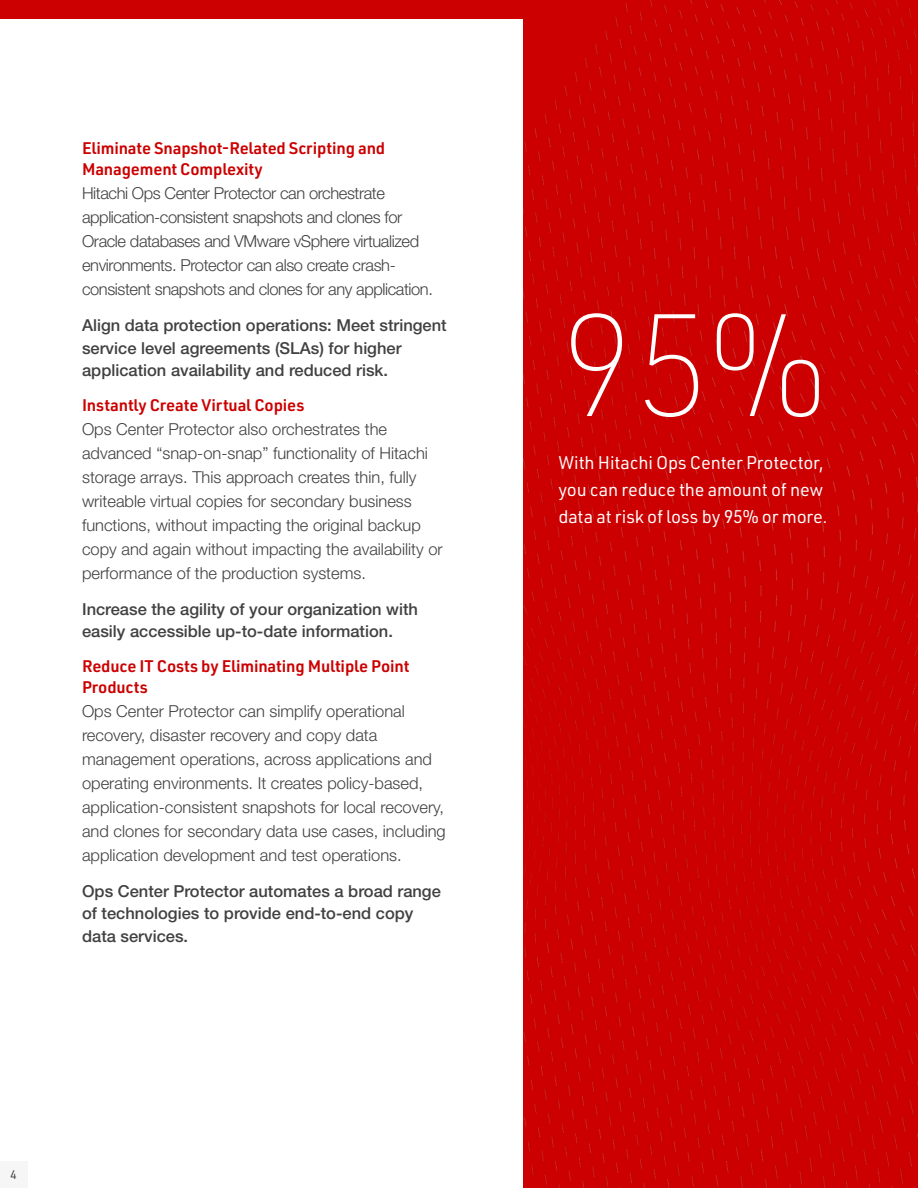
<style>
.page{position:relative;width:918px;height:1188px;background:#fff}
.page>*{position:absolute;margin:0;border:0;box-sizing:border-box;transform-origin:0 0}
.Sidebar_large_number{font:100 142.5px "URWDIN";color:#fff}
.Pull_quote{font:18px/27px "URWDIN";letter-spacing:-.01em;color:#fff}
.Body_copy{font:300 16.5px/24px "Helvetica Neue LT Std";color:#414141}
.Benefit{font:500 16.5px/22.5px "Helvetica Neue LT Std";color:#414141}
.Body_copy-2{font:300 16.5px/24px "Helvetica Neue LT Std";letter-spacing:-.025em;color:#414141}
.Features_subhead{font:600 16.5px/21px "URWDIN";letter-spacing:-.01em;color:#c00}
.t1{font:12.15px "URWDIN";color:#414141}
</style>
<div class="page">
<div style="left:0;top:0;width:918px;height:18px;background:#c00"></div>
<div style="left:523px;top:0;width:395px;height:1188px;background:#c00"></div>
<div style="left:0;top:1161px;width:27px;height:27px;background:#f4f4f4"></div>
<p class="Features_subhead" style="left:82px;top:137px;width:305px">Eliminate Snapshot-Related Scripting and<br>Management Complexity</p>
<p class="Body_copy-2" style="left:82px;top:181px;width:352px">Hitachi Ops Center Protector can orchestrate application-consistent snapshots and clones for Oracle databases and VMware vSphere virtualized environments. Protector can also create crash&shy;consistent snapshots and clones for any application.</p>
<p class="Benefit" style="left:82px;top:314px;width:366px">Align data protection operations: Meet stringent service level agreements (SLAs) for higher application availability and reduced risk.</p>
<p class="Features_subhead" style="left:82px;top:394px;width:224px">Instantly Create Virtual Copies</p>
<p class="Body_copy" style="left:82px;top:417px;width:362px">Ops Center Protector also orchestrates the advanced “snap-on-snap” functionality of Hitachi storage arrays. This approach creates thin, fully writeable virtual copies for secondary business functions, without impacting the original backup copy and again without impacting the availability or performance of the production systems.</p>
<p class="Benefit" style="left:82px;top:598px;width:337px">Increase the agility of your organization with easily accessible up-to-date information.</p>
<p class="Features_subhead" style="left:82px;top:655px;width:329px">Reduce IT Costs by Eliminating Multiple Point<br>Products</p>
<p class="Body_copy" style="left:82px;top:699px;width:365px">Ops Center Protector can simplify operational recovery, disaster recovery and copy data management operations, across applications and operating environments. It creates policy-based, application-consistent snapshots for local recovery, and clones for secondary data use cases, including application development and test operations.</p>
<p class="Benefit" style="left:82px;top:880px;width:360px">Ops Center Protector automates a broad range of technologies to provide end-to-end copy data services.</p>
<p class="t1" style="left:10px;top:1167px;width:8px">4</p>
<p class="Sidebar_large_number" style="left:558px;top:274px;width:269px">95%</p>
<p class="Pull_quote" style="left:558px;top:448px;width:271px">With Hitachi Ops Center Protector, you can reduce the amount of new data at risk of loss by 95% or more.</p>
</div>
